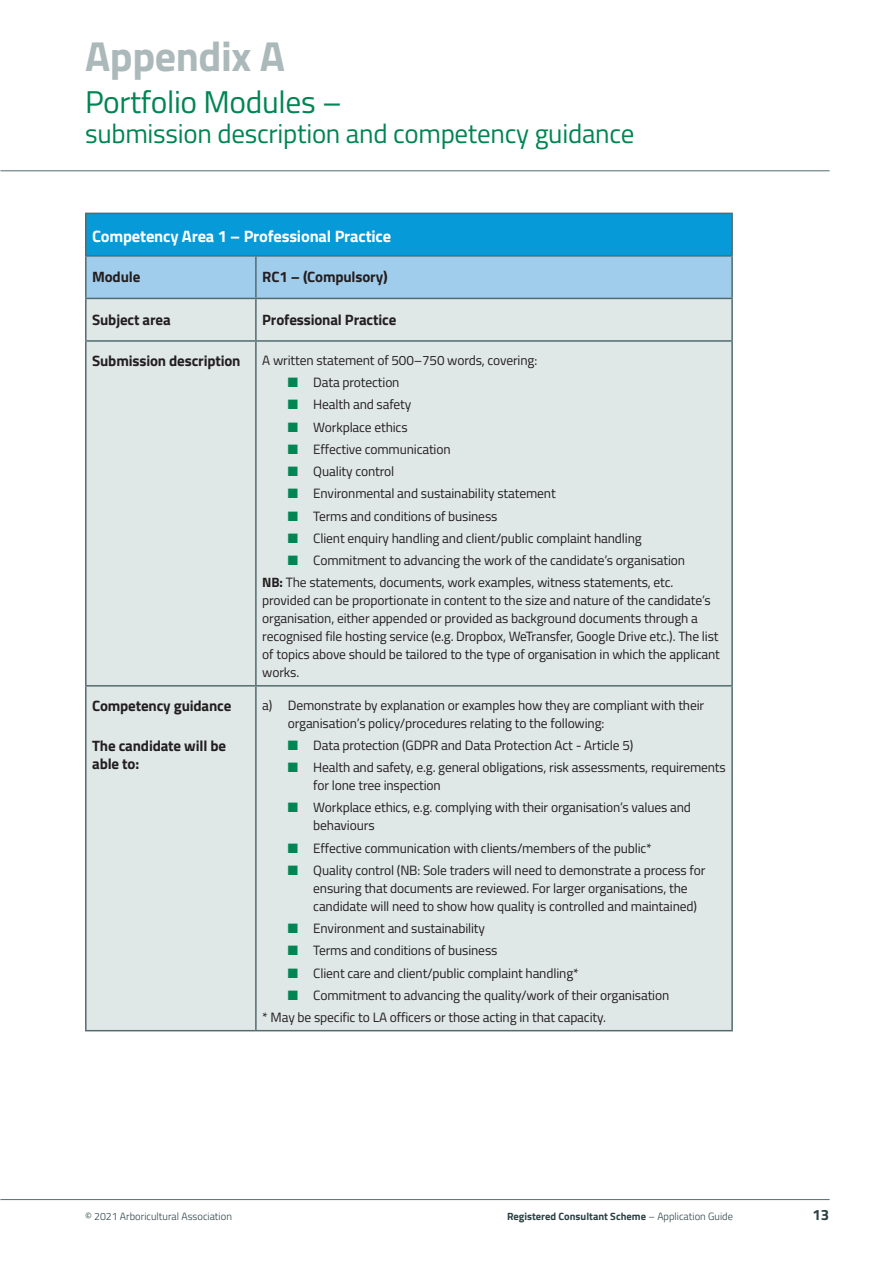
<style>
.page{position:relative;width:893px;height:1263px;background:#fff}
.page>*{position:absolute;margin:0;border:0;box-sizing:border-box;transform-origin:0 0}
.t1{font:700 42px "Titillium Web";letter-spacing:-.01em;color:#acb9ba}
.t2{font:31.5px "Titillium Web";letter-spacing:-.01em;color:#008553}
.t3{font:27px "Titillium Web";letter-spacing:-.01em;color:#008553}
.t4{font:700 16.5px "Titillium Web";letter-spacing:-.01em;color:#fff}
.t5{font:700 15px/18px "Titillium Web";letter-spacing:-.01em;color:#231f20}
.t6{font:700 15px "Titillium Web";color:#2b4144}
.t7{font:13.5px/18px "Titillium Web";letter-spacing:-.01em;color:#231f20}
.t8{font:700 10.5px "Titillium Web";color:#2b4144}
.t9{font:300 10.5px "Titillium Web";color:#2b4144}
.s1{color:#008553}
.s2{font-weight:700}
.s3{font-weight:300}
</style>
<div class="page">
<hr style="left:0;top:170px;width:830px;height:1px;background:#516c6f">
<hr style="left:0;top:1199px;width:830px;height:1px;background:#516c6f">
<div style="left:86px;top:213px;width:646px;height:43px;background:#069ad9"></div>
<div style="left:87px;top:257px;width:644px;height:41px;background:#a1cded"></div>
<div style="left:87px;top:299px;width:644px;height:731px;background:#e0e7e7"></div>
<hr style="left:85px;top:255px;width:171px;height:2px;background:#516c6f">
<hr style="left:256px;top:255px;width:477px;height:2px;background:#516c6f">
<hr style="left:255px;top:257px;width:2px;height:41px;background:#516c6f">
<hr style="left:85px;top:298px;width:171px;height:1px;background:#516c6f">
<hr style="left:256px;top:298px;width:477px;height:1px;background:#516c6f">
<hr style="left:255px;top:299px;width:2px;height:41px;background:#516c6f">
<hr style="left:85px;top:340px;width:171px;height:2px;background:#516c6f">
<hr style="left:256px;top:340px;width:477px;height:2px;background:#516c6f">
<hr style="left:255px;top:342px;width:2px;height:343px;background:#516c6f">
<hr style="left:85px;top:685px;width:171px;height:1px;background:#516c6f">
<hr style="left:256px;top:685px;width:477px;height:1px;background:#516c6f">
<hr style="left:255px;top:686px;width:2px;height:344px;background:#516c6f">
<hr style="left:85px;top:213px;width:171px;height:1px;background:#516c6f">
<hr style="left:85px;top:214px;width:2px;height:41px;background:#516c6f">
<hr style="left:256px;top:213px;width:477px;height:1px;background:#516c6f">
<hr style="left:731px;top:214px;width:2px;height:41px;background:#516c6f">
<hr style="left:85px;top:257px;width:2px;height:41px;background:#516c6f">
<hr style="left:731px;top:257px;width:2px;height:41px;background:#516c6f">
<hr style="left:85px;top:299px;width:2px;height:41px;background:#516c6f">
<hr style="left:731px;top:299px;width:2px;height:41px;background:#516c6f">
<hr style="left:85px;top:342px;width:2px;height:343px;background:#516c6f">
<hr style="left:731px;top:342px;width:2px;height:343px;background:#516c6f">
<hr style="left:85px;top:686px;width:2px;height:344px;background:#516c6f">
<hr style="left:731px;top:686px;width:2px;height:344px;background:#516c6f">
<hr style="left:85px;top:1030px;width:171px;height:1px;background:#516c6f">
<hr style="left:256px;top:1030px;width:477px;height:1px;background:#516c6f">
<h1 class="t1" style="left:85px;top:24px;width:202px">Appendix A</h1>
<h2 class="t2" style="left:85px;top:79px;width:258px">Portfolio Modules –</h2>
<h3 class="t3" style="left:85px;top:113px;width:551px">submission description and competency guidance</h3>
<p class="t4" style="left:92px;top:223px;width:300px">Competency Area 1 – Professional Practice</p>
<p class="t5" style="left:92px;top:267px;width:50px">Module</p>
<p class="t5" style="left:262px;top:267px;width:127px">RC1 – (Compulsory)</p>
<p class="t5" style="left:92px;top:310px;width:80px">Subject area</p>
<p class="t5" style="left:262px;top:310px;width:136px">Professional Practice</p>
<p class="t5" style="left:92px;top:351px;width:150px">Submission description</p>
<p class="t7" style="left:262px;top:350px;width:276px">A written statement of 500–750 words, covering:</p>
<p class="t7" style="left:288px;top:373px;width:113px"><span class="s1">■</span> Data protection</p>
<p class="t7" style="left:288px;top:395px;width:125px"><span class="s1">■</span> Health and safety</p>
<p class="t7" style="left:288px;top:417px;width:121px"><span class="s1">■</span> Workplace ethics</p>
<p class="t7" style="left:288px;top:439px;width:164px"><span class="s1">■</span> Effective communication</p>
<p class="t7" style="left:288px;top:462px;width:108px"><span class="s1">■</span> Quality control</p>
<p class="t7" style="left:288px;top:484px;width:269px"><span class="s1">■</span> Environmental and sustainability statement</p>
<p class="t7" style="left:288px;top:506px;width:211px"><span class="s1">■</span> Terms and conditions of business</p>
<p class="t7" style="left:288px;top:528px;width:356px"><span class="s1">■</span> Client enquiry handling and client/public complaint handling</p>
<p class="t7" style="left:262px;top:548px;width:424px;line-height:22.2px;text-indent:25px"><span class="s1">■</span> Commitment to advancing the work of the candidate’s organisation<br><span class="s2">NB:</span> The statements, documents, work examples, witness statements, etc.</p>
<p class="t7" style="left:262px;top:591px;width:459px">provided can be proportionate in content to the size and nature of the candidate’s organisation, either appended or provided as background documents through a recognised file hosting service (e.g. Dropbox, WeTransfer, Google Drive etc.). The list of topics above should be tailored to the type of organisation in which the applicant works.</p>
<p class="t5" style="left:92px;top:696px;width:141px">Competency guidance</p>
<p class="t5" style="left:92px;top:735px;width:135px">The candidate will be able to:</p>
<p class="t7" style="left:288px;top:695px;width:418px;text-indent:-26px">a) Demonstrate by explanation or examples how they are compliant with their organisation’s policy/procedures relating to the following:</p>
<p class="t7" style="left:288px;top:735px;width:347px"><span class="s1">■</span> Data protection (GDPR and Data Protection Act - Article 5)</p>
<p class="t7" style="left:313px;top:758px;width:414px;text-indent:-26px"><span class="s1">■</span> Health and safety, e.g. general obligations, risk assessments, requirements for lone tree inspection</p>
<p class="t7" style="left:313px;top:798px;width:379px;text-indent:-26px"><span class="s1">■</span> Workplace ethics, e.g. complying with their organisation’s values and behaviours</p>
<p class="t7" style="left:288px;top:838px;width:366px"><span class="s1">■</span> Effective communication with clients/members of the public*</p>
<p class="t7" style="left:313px;top:860px;width:394px;text-indent:-26px"><span class="s1">■</span> Quality control (NB: Sole traders will need to demonstrate a process for ensuring that documents are reviewed. For larger organisations, the candidate will need to show how quality is controlled and maintained)</p>
<p class="t7" style="left:288px;top:919px;width:199px"><span class="s1">■</span> Environment and sustainability</p>
<p class="t7" style="left:288px;top:941px;width:211px"><span class="s1">■</span> Terms and conditions of business</p>
<p class="t7" style="left:288px;top:963px;width:293px"><span class="s1">■</span> Client care and client/public complaint handling*</p>
<p class="t7" style="left:262px;top:983px;width:409px;line-height:22.2px;text-indent:25px"><span class="s1">■</span> Commitment to advancing the quality/work of their organisation * May be specific to LA officers or those acting in that capacity.</p>
<p class="t9" style="left:85px;top:1209px;width:148px">© 2021 Arboricultural Association</p>
<p class="t8" style="left:507px;top:1209px;width:228px">Registered Consultant Scheme <span class="s3">– Application Guide</span></p>
<p class="t6" style="left:812px;top:1204px;width:18px">13</p>
</div>
